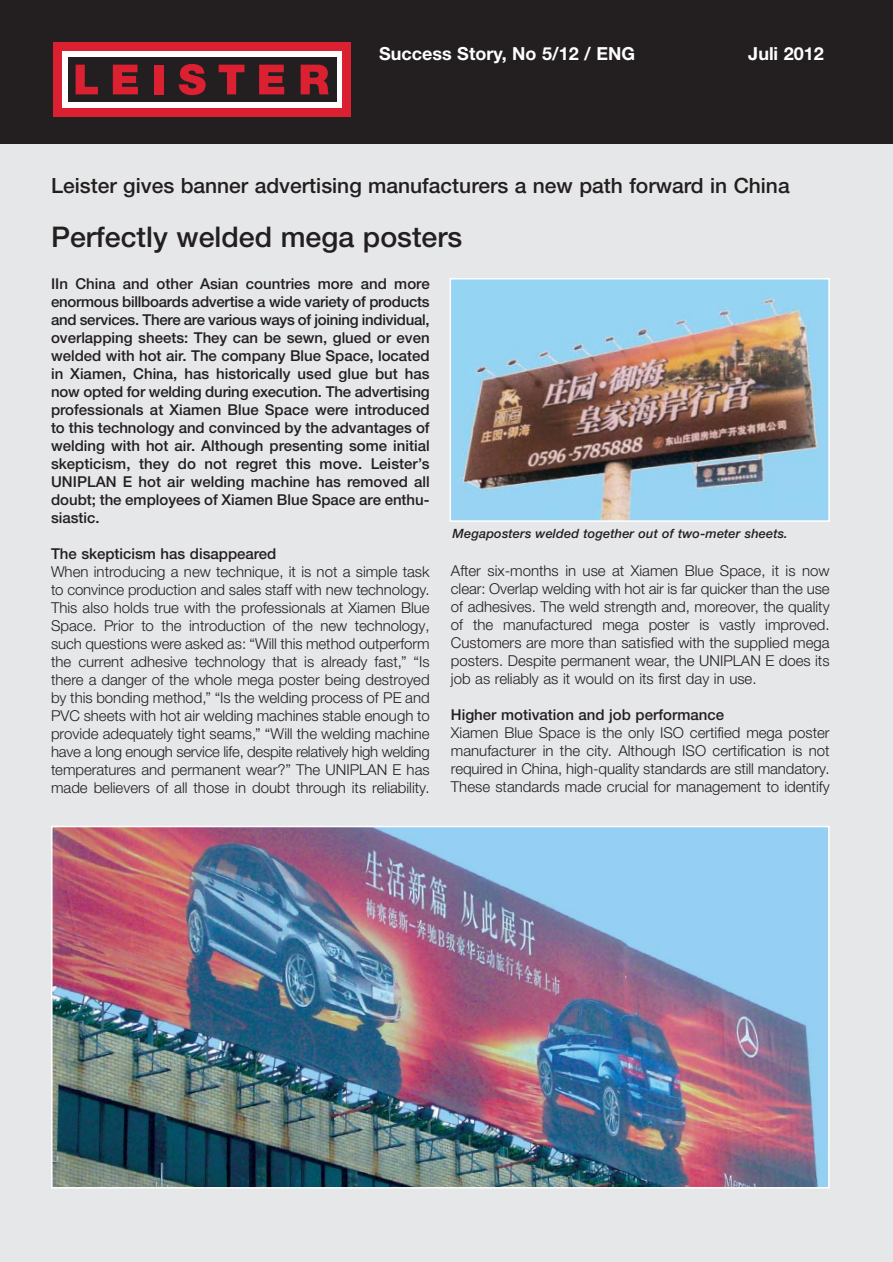
<style>
.page{position:relative;width:893px;height:1262px;background:#fff}
.page>*{position:absolute;margin:0;border:0;box-sizing:border-box;transform-origin:0 0}
.t1{font:500 28.5px "Helvetica Neue";color:#231f20}
.t2{font:500 21px "Helvetica Neue";color:#231f20}
.t3{font:700 18px "Helvetica Neue";color:#fff}
.t4{font:300 15px/18px "Helvetica Neue LTW1 G";color:#231f20;text-align:justify}
.t5{font:500 15px/18px "Helvetica Neue LTW1 G";color:#231f20;text-align:justify}
.t6{font:italic 500 12.75px "Helvetica Neue";letter-spacing:.01em;color:#231f20}
</style>
<div class="page">
<div style="left:0;top:0;width:892px;height:1261px;background:#e6e7e8"></div>
<div style="left:0;top:0;width:892px;height:143px;background:#231f20"></div>
<div style="left:53px;top:42px;width:298px;height:75px;background:#da2031"></div>
<div style="left:62px;top:51px;width:280px;height:57px;background:#fff"></div>
<div style="left:68px;top:57px;width:268px;height:45px;background:#231f20"></div>
<svg style="left:76px;top:65px;width:22px;height:29px"></svg>
<svg style="left:113px;top:65px;width:25px;height:29px"></svg>
<div style="left:154px;top:65px;width:10px;height:29px;background:#da2031"></div>
<svg style="left:179px;top:64px;width:27px;height:31px"></svg>
<svg style="left:219px;top:65px;width:25px;height:29px"></svg>
<svg style="left:259px;top:65px;width:25px;height:29px"></svg>
<svg style="left:300px;top:65px;width:29px;height:29px"></svg>
<img style="left:54px;top:828px;width:772px;height:357px">
<div style="left:51px;top:825px;width:778px;height:363px;border:2px solid #fff"></div>
<img style="left:452px;top:281px;width:374px;height:238px">
<div style="left:449px;top:278px;width:380px;height:244px;border:2px solid #fff"></div>
<p class="t3" style="left:379px;top:47px;width:257px">Success Story, No 5/12 / ENG</p>
<p class="t3" style="left:748px;top:47px;width:77px">Juli 2012</p>
<h2 class="t2" style="left:51px;top:178px;width:740px">Leister gives banner advertising manufacturers a new path forward in China</h2>
<h1 class="t1" style="left:51px;top:226px;width:412px">Perfectly welded mega posters</h1>
<p class="t5" style="left:51px;top:276px;width:380px">IIn China and other Asian countries more and more enormous billboards advertise a wide variety of products and services. There are various ways of joining individual, overlapping sheets: They can be sewn, glued or even welded with hot air. The company Blue Space, located in Xiamen, China, has historically used glue but has now opted for welding during execution. The advertising professionals at Xiamen Blue Space were introduced to this technology and convinced by the advantages of welding with hot air. Although presenting some initial skepticism, they do not regret this move. Leister’s UNIPLAN E hot air welding machine has removed all doubt; the employees of Xiamen Blue Space are enthu&shy;siastic.</p>
<p class="t5" style="left:51px;top:546px;width:227px">The skepticism has disappeared</p>
<p class="t4" style="left:51px;top:564px;width:380px">When introducing a new technique, it is not a simple task to convince production and sales staff with new technology.<br>This also holds true with the professionals at Xiamen Blue Space. Prior to the introduction of the new technology, such questions were asked as: “Will this method outperform the current adhesive technology that is already fast,” “Is there a danger of the whole mega poster being destroyed by this bonding method,” “Is the welding process of PE and PVC sheets with hot air welding machines stable enough to provide adequately tight seams,” “Will the welding machine have a long enough service life, despite relatively high welding temperatures and permanent wear?” The UNIPLAN E has made believers of all those in doubt through its reliability.</p>
<p class="t4" style="left:451px;top:563px;width:380px">After six-months in use at Xiamen Blue Space, it is now clear: Overlap welding with hot air is far quicker than the use of adhesives. The weld strength and, moreover, the quality of the manufactured mega poster is vastly improved.<br>Customers are more than satisfied with the supplied mega posters. Despite permanent wear, the UNIPLAN E does its job as reliably as it would on its first day in use.</p>
<p class="t6" style="left:452px;top:529px;width:337px">Megaposters welded together out of two-meter sheets.</p>
<p class="t5" style="left:451px;top:707px;width:274px">Higher motivation and job performance</p>
<p class="t4" style="left:451px;top:725px;width:380px">Xiamen Blue Space is the only ISO certified mega poster manufacturer in the city. Although ISO certification is not required in China, high-quality standards are still mandatory.<br>These standards made crucial for management to identify</p>
</div>
